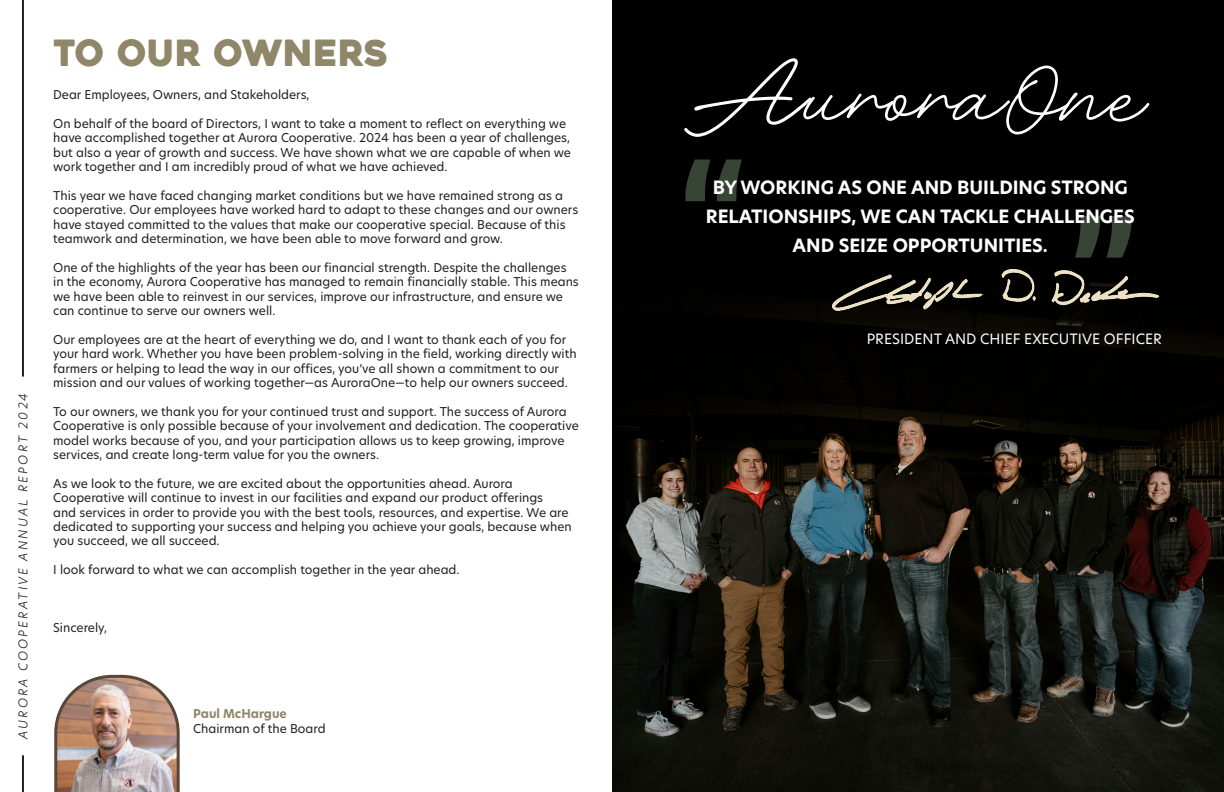
<style>
.page{position:relative;width:1224px;height:792px;background:#fff}
.page>*{position:absolute;margin:0;border:0;box-sizing:border-box;transform-origin:0 0}
.t1{font:129.7px "Adventures Unlimited Script";color:#fff}
.t2{font:36px "Heavitas";color:#908669}
.t3{font:700 18px/29px "New Hero";color:#fff;text-align:center}
.t4{font:14px "New Hero";color:#fff}
.t5{font:12px/14.4px "New Hero";color:#231f20}
.t6{font:italic 300 12px "New Hero";letter-spacing:.18em;color:#231f20}
.t7{font:700 12px "New Hero";color:#908669}
.s1{font-size:151.3px}
</style>
<div class="page">
<img style="left:54px;top:675px;width:126px;height:117px">
<svg style="left:612px;top:0;width:612px;height:792px;background:#0f0f0c"></svg>
<svg style="left:685px;top:160px;width:57px;height:41px;background:#232b21"></svg>
<svg style="left:1075px;top:216px;width:56px;height:42px;background:#232c21"></svg>
<img style="left:819px;top:269px;width:349px;height:43px">
<hr style="left:22px;top:0;width:2px;height:377px;background:#231f20">
<hr style="left:22px;top:755px;width:2px;height:37px;background:#231f20">
<p class="t6" style="left:15px;top:739px;width:348px;rotate:-90deg">AURORA COOPERATIVE ANNUAL REPORT 2024</p>
<p class="t2" style="left:53px;top:31px;width:337px">TO OUR OWNERS</p>
<p class="t5" style="left:53px;top:87px;width:258px">Dear Employees, Owners, and Stakeholders,</p>
<p class="t5" style="left:53px;top:116px;width:519px">On behalf of the board of Directors, I want to take a moment to reflect on everything we have accomplished together at Aurora Cooperative. 2024 has been a year of challenges, but also a year of growth and success. We have shown what we are capable of when we work together and I am incredibly proud of what we have achieved.</p>
<p class="t5" style="left:53px;top:188px;width:527px">This year we have faced changing market conditions but we have remained strong as a cooperative. Our employees have worked hard to adapt to these changes and our owners have stayed committed to the values that make our cooperative special. Because of this teamwork and determination, we have been able to move forward and grow.</p>
<p class="t5" style="left:53px;top:260px;width:527px">One of the highlights of the year has been our financial strength. Despite the challenges in the economy, Aurora Cooperative has managed to remain financially stable. This means we have been able to reinvest in our services, improve our infrastructure, and ensure we can continue to serve our owners well.</p>
<p class="t5" style="left:53px;top:332px;width:525px">Our employees are at the heart of everything we do, and I want to thank each of you for your hard work. Whether you have been problem-solving in the field, working directly with farmers or helping to lead the way in our offices, you’ve all shown a commitment to our mission and our values of working together—as AuroraOne—to help our owners succeed.</p>
<p class="t5" style="left:53px;top:404px;width:527px">To our owners, we thank you for your continued trust and support. The success of Aurora Cooperative is only possible because of your involvement and dedication. The cooperative model works because of you, and your participation allows us to keep growing, improve services, and create long-term value for you the owners.</p>
<p class="t5" style="left:53px;top:476px;width:520px">As we look to the future, we are excited about the opportunities ahead. Aurora Cooperative will continue to invest in our facilities and expand our product offerings<br>and services in order to provide you with the best tools, resources, and expertise. We are dedicated to supporting your success and helping you achieve your goals, because when you succeed, we all succeed.</p>
<p class="t5" style="left:53px;top:562px;width:408px">I look forward to what we can accomplish together in the year ahead.</p>
<p class="t5" style="left:53px;top:620px;width:55px">Sincerely,</p>
<p class="t7" style="left:193px;top:706px;width:95px">Paul McHargue</p>
<p class="t5" style="left:193px;top:721px;width:134px">Chairman of the Board</p>
<p class="t1" style="left:684px;top:42px;width:464px"><span class="s1">A</span>uroraOne</p>
<p class="t3" style="left:706px;top:173px;width:430px">BY WORKING AS ONE AND BUILDING STRONG<br>RELATIONSHIPS, WE CAN TACKLE CHALLENGES<br>AND SEIZE OPPORTUNITIES.</p>
<p class="t4" style="left:867px;top:329px;width:297px">PRESIDENT AND CHIEF EXECUTIVE OFFICER</p>
</div>
